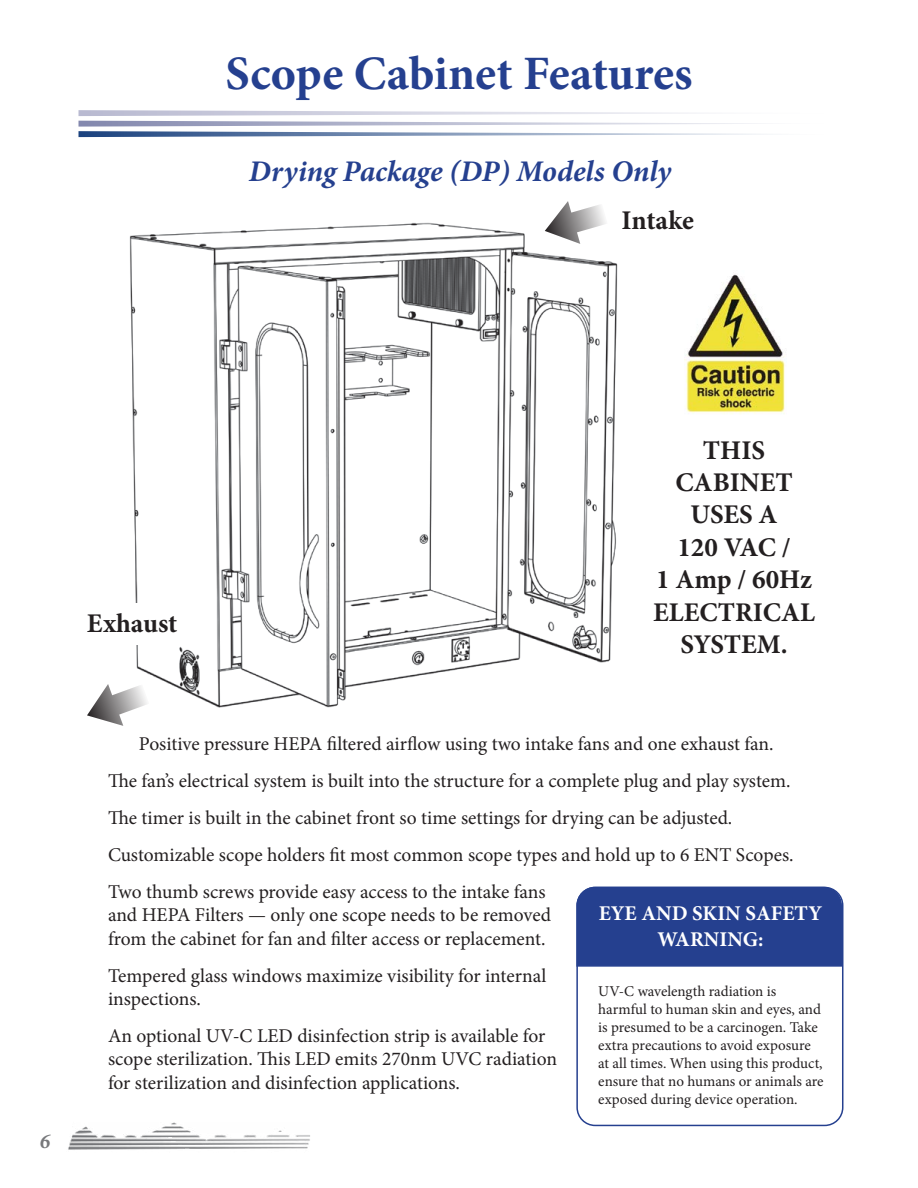
<style>
.page{position:relative;width:918px;height:1188px;background:#fff}
.page>*{position:absolute;margin:0;border:0;box-sizing:border-box;transform-origin:0 0}
.t1{font:700 48px "Minion Pro";color:#25408f}
.t2{font:italic 700 30px "Minion Pro";letter-spacing:-.005em;color:#25408f}
.t3{font:700 27px/32.4px "Minion Pro";color:#231f20;text-align:center}
.t4{font:700 21px/25.2px "Minion Pro";color:#fff;text-align:center}
.t5{font:italic 700 21px "Minion Pro";color:#77787b}
.t6{font:19.5px/36.9px "Minion Pro";color:#231f20}
.t7{font:15px/18px "Minion Pro";color:#231f20}
</style>
<div class="page">
<img style="left:130px;top:222px;width:487px;height:486px">
<svg style="left:79px;top:110px;width:682px;height:27px"></svg>
<img style="left:685px;top:272px;width:100px;height:142px">
<div style="left:74px;top:603px;width:118px;height:42px;background:#fff"></div>
<div style="left:576px;top:887px;width:267px;height:239px;border:2px solid #25408f;border-radius:18px"></div>
<div style="left:576px;top:886px;width:267px;height:81px;background:#25408f"></div>
<svg style="left:545px;top:201px;width:63px;height:43px"></svg>
<svg style="left:87px;top:684px;width:63px;height:42px"></svg>
<img style="left:68px;top:1122px;width:242px;height:28px">
<h1 class="t1" style="left:226px;top:40px;width:468px">Scope Cabinet Features</h1>
<h2 class="t2" style="left:249px;top:150px;width:424px">Drying Package (DP) Models Only</h2>
<h3 class="t3" style="left:622px;top:204px;width:74px">Intake</h3>
<p class="t5" style="left:40px;top:1126px;width:12px">6</p>
<h3 class="t3" style="left:87px;top:606px;width:92px">Exhaust</h3>
<h3 class="t3" style="left:653px;top:433px;width:163px">THIS<br>CABINET<br>USES A<br>120 VAC /<br>1 Amp / 60Hz<br>ELECTRICAL<br>SYSTEM.</h3>
<p class="t6" style="left:108px;top:726px;width:687px;text-indent:31px">Positive pressure HEPA filtered airflow using two intake fans and one exhaust fan.<br>The fan’s electrical system is built into the structure for a complete plug and play system.<br>The timer is built in the cabinet front so time settings for drying can be adjusted.<br>Customizable scope holders fit most common scope types and hold up to 6 ENT Scopes.<br>Two thumb screws provide easy access to the intake fans</p>
<p class="t6" style="left:108px;top:904px;width:445px;line-height:23.4px">and HEPA Filters — only one scope needs to be removed from the cabinet for fan and filter access or replacement.</p>
<p class="t6" style="left:108px;top:964px;width:440px;line-height:23.4px">Tempered glass windows maximize visibility for internal inspections.</p>
<p class="t6" style="left:108px;top:1024px;width:451px;line-height:23.4px">An optional UV-C LED disinfection strip is available for scope sterilization. This LED emits 270nm UVC radiation for sterilization and disinfection applications.</p>
<p class="t4" style="left:599px;top:901px;width:225px">EYE AND SKIN SAFETY<br>WARNING:</p>
<p class="t7" style="left:598px;top:982px;width:227px">UV-C wavelength radiation is harmful to human skin and eyes, and is presumed to be a carcinogen. Take extra precautions to avoid exposure at all times. When using this product, ensure that no humans or animals are exposed during device operation.</p>
</div>
